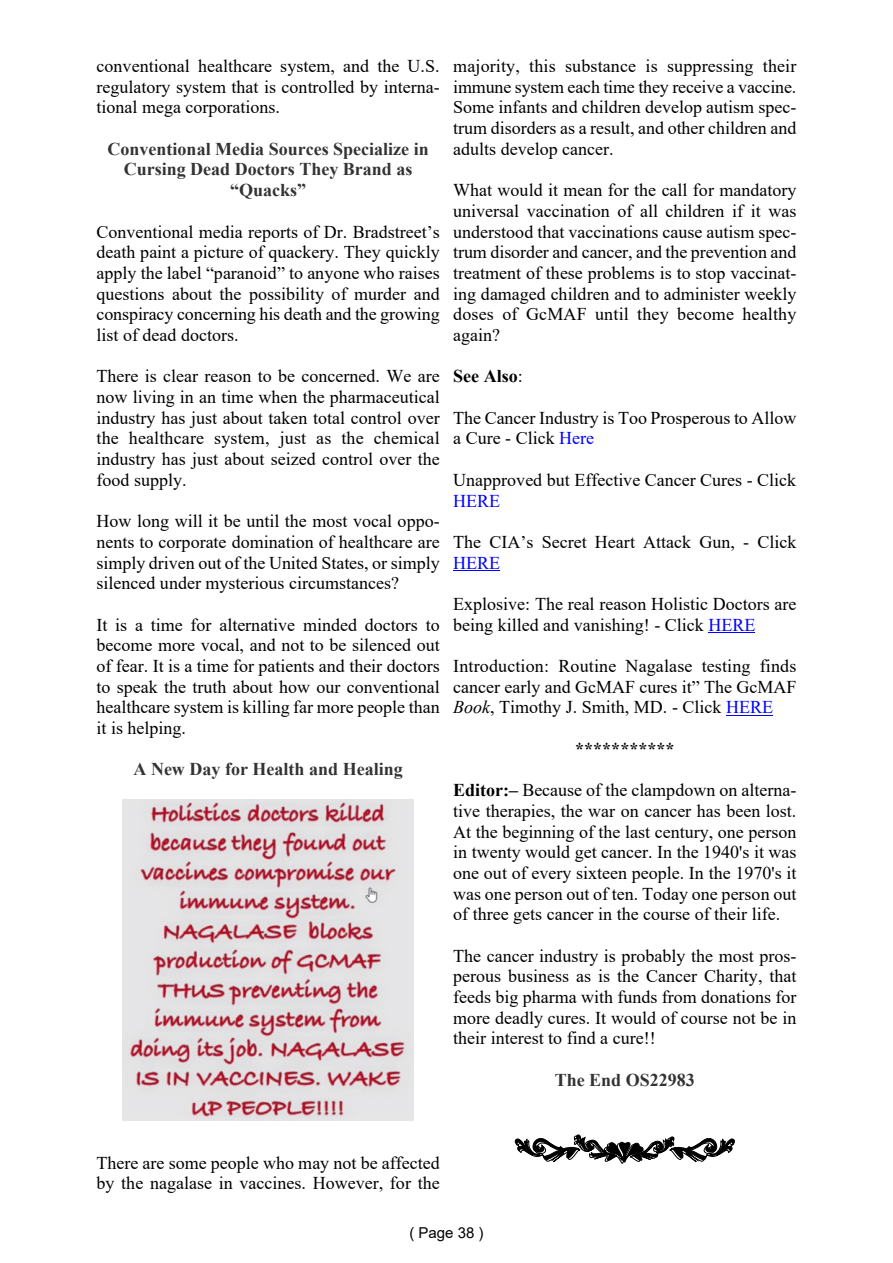
<style>
.page{position:relative;width:893px;height:1263px;background:#fff}
.page>*{position:absolute;margin:0;border:0;box-sizing:border-box;transform-origin:0 0}
.t1{font:18px/20.7px "Times New Roman";color:#000;text-align:justify}
.t2{font:700 18px/20.7px "Times New Roman";color:#333;text-align:center}
.t3{font:700 18px "Times New Roman";color:#000}
.t4{font:18px "Times New Roman";color:#00f}
.t5{font:15px "Arial";color:#000}
.s1{font-weight:400}
.s2{color:#00f}
.s3{font-style:italic}
.s4{font-weight:700}
</style>
<div class="page">
<hr style="left:453px;top:570px;width:47px;height:1px;background:#00f">
<hr style="left:708px;top:632px;width:47px;height:1px;background:#00f">
<hr style="left:726px;top:715px;width:47px;height:1px;background:#00f">
<svg style="left:514px;top:1134px;width:221px;height:29px"></svg>
<img style="left:122px;top:799px;width:292px;height:321px">
<p class="t1" style="left:97px;top:57px;width:345px">conventional healthcare system, and the U.S. regulatory system that is controlled by interna&shy;tional mega corporations.</p>
<p class="t2" style="left:108px;top:140px;width:323px">Conventional Media Sources Specialize in<br>Cursing Dead Doctors They Brand as “Quacks”</p>
<p class="t1" style="left:97px;top:223px;width:345px">Conventional media reports of Dr. Bradstreet’s death paint a picture of quackery. They quickly apply the label “paranoid” to anyone who raises questions about the possibility of murder and conspiracy concerning his death and the growing list of dead doctors.</p>
<p class="t1" style="left:97px;top:368px;width:345px">There is clear reason to be concerned. We are now living in an time when the pharmaceutical industry has just about taken total control over the healthcare system, just as the chemical industry has just about seized control over the food supply.</p>
<p class="t1" style="left:97px;top:512px;width:345px">How long will it be until the most vocal oppo&shy;nents to corporate domination of healthcare are simply driven out of the United States, or simply silenced under mysterious circumstances?</p>
<p class="t1" style="left:97px;top:616px;width:345px">It is a time for alternative minded doctors to become more vocal, and not to be silenced out of fear. It is a time for patients and their doctors to speak the truth about how our conventional healthcare system is killing far more people than it is helping.</p>
<p class="t2" style="left:133px;top:761px;width:271px">A New Day for Health and Healing</p>
<p class="t1" style="left:453px;top:57px;width:345px">majority, this substance is suppressing their immune system each time they receive a vaccine.<br>Some infants and children develop autism spec&shy;trum disorders as a result, and other children and adults develop cancer.</p>
<p class="t1" style="left:453px;top:181px;width:345px">What would it mean for the call for mandatory universal vaccination of all children if it was understood that vaccinations cause autism spec&shy;trum disorder and cancer, and the prevention and treatment of these problems is to stop vaccinat&shy;ing damaged children and to administer weekly doses of GcMAF until they become healthy again?</p>
<p class="t3" style="left:453px;top:370px;width:71px">See Also<span class="s1">:</span></p>
<p class="t1" style="left:453px;top:409px;width:345px">The Cancer Industry is Too Prosperous to Allow a Cure - Click <span class="s2">Here</span></p>
<p class="t1" style="left:453px;top:471px;width:344px">Unapproved but Effective Cancer Cures - Click</p>
<p class="t4" style="left:453px;top:494px;width:48px">HERE</p>
<p class="t1" style="left:453px;top:533px;width:345px">The CIA’s Secret Heart Attack Gun, - Click</p>
<p class="t4" style="left:453px;top:556px;width:48px">HERE</p>
<p class="t1" style="left:453px;top:595px;width:345px">Explosive: The real reason Holistic Doctors are being killed and vanishing! - Click <span class="s2">HERE</span></p>
<p class="t1" style="left:453px;top:657px;width:345px">Introduction: Routine Nagalase testing finds cancer early and GcMAF cures it” The GcMAF <span class="s3">Book</span>, Timothy J. Smith, MD. - Click <span class="s2">HERE</span></p>
<p class="t3" style="left:575px;top:743px;width:101px">***********</p>
<p class="t1" style="left:453px;top:781px;width:345px"><span class="s4">Editor:–</span> Because of the clampdown on alterna&shy;tive therapies, the war on cancer has been lost.<br>At the beginning of the last century, one person in twenty would get cancer. In the 1940's it was one out of every sixteen people. In the 1970's it was one person out of ten. Today one person out of three gets cancer in the course of their life.</p>
<p class="t1" style="left:453px;top:947px;width:345px">The cancer industry is probably the most pros&shy;perous business as is the Cancer Charity, that feeds big pharma with funds from donations for more deadly cures. It would of course not be in their interest to find a cure!!</p>
<p class="t2" style="left:555px;top:1071px;width:142px">The End OS22983</p>
<p class="t1" style="left:97px;top:1154px;width:345px">There are some people who may not be affected by the nagalase in vaccines. However, for the</p>
<p class="t5" style="left:409px;top:1227px;width:76px">( Page 38 )</p>
</div>
